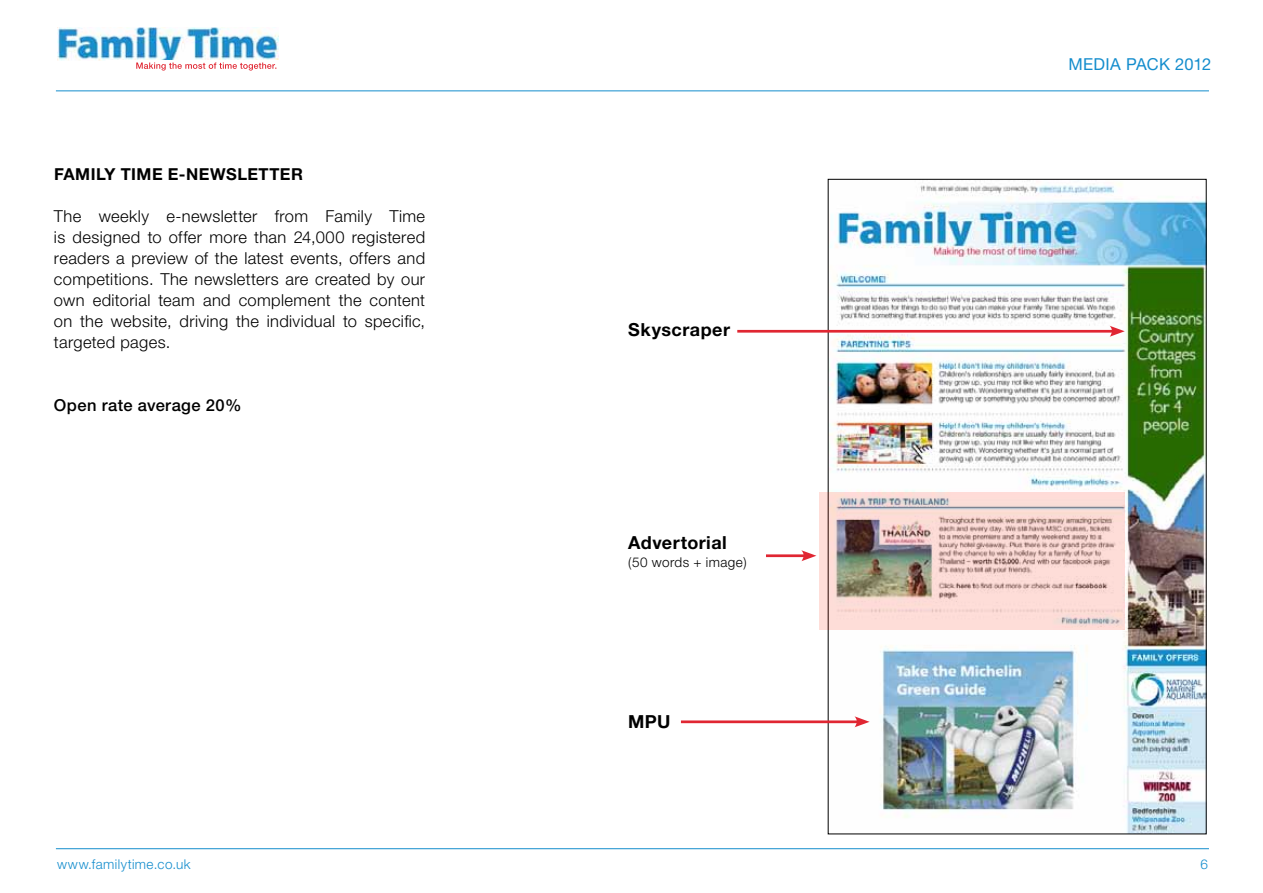
<style>
.page{position:relative;width:1263px;height:893px;background:#fff}
.page>*{position:absolute;margin:0;border:0;box-sizing:border-box;transform-origin:0 0}
.t1{font:700 18px "Helvetica Neue";letter-spacing:.025em;color:#000}
.t2{font:300 16.5px/21px "Helvetica Neue";letter-spacing:.02em;color:#000;text-align:justify}
.t3{font:700 16.5px "Helvetica Neue";letter-spacing:.02em;color:#000}
.t4{font:500 16.5px "Helvetica Neue";letter-spacing:.025em;color:#000}
.t5{font:16.5px "Helvetica Neue";letter-spacing:.01em;color:#148dcd}
.t6{font:300 13.5px "Helvetica Neue";letter-spacing:.03em;color:#148dcd}
.t7{font:300 13.5px "Helvetica Neue";letter-spacing:.03em;color:#000}
</style>
<div class="page">
<hr style="left:56px;top:90px;width:1153px;height:1px;background:#148dcd">
<hr style="left:56px;top:848px;width:1153px;height:1px;background:#148dcd">
<img style="left:57px;top:28px;width:222px;height:33px">
<svg style="left:136px;top:63px;width:140px;height:8px"></svg>
<img style="left:830px;top:183px;width:374px;height:649px">
<hr style="left:766px;top:554px;width:40px;height:3px;background:#e02632">
<svg style="left:801px;top:550px;width:15px;height:11px"></svg>
<hr style="left:737px;top:330px;width:378px;height:3px;background:#e02632">
<svg style="left:1110px;top:326px;width:15px;height:11px"></svg>
<hr style="left:681px;top:720px;width:179px;height:3px;background:#e02632">
<svg style="left:854px;top:716px;width:15px;height:11px"></svg>
<img style="left:820px;top:492px;width:305px;height:137px">
<p class="t3" style="left:54px;top:164px;width:89px">Fami ly time</p>
<p class="t3" style="left:168px;top:164px;width:137px">e-Newsletter</p>
<p class="t2" style="left:54px;top:205px;width:373px">The weekly e-newsletter from Family Time is designed to offer more than 24,000 registered readers a preview of the latest events, offers and competitions. The newsletters are created by our own editorial team and complement the content on the website, driving the individual to specific, targeted pages.</p>
<p class="t4" style="left:54px;top:395px;width:189px">Open rate average 20%</p>
<p class="t1" style="left:628px;top:319px;width:103px">Skyscraper</p>
<p class="t1" style="left:628px;top:531px;width:100px">Advertorial</p>
<p class="t7" style="left:628px;top:554px;width:120px">(50 words + image)</p>
<p class="t1" style="left:628px;top:710px;width:41px">MPU</p>
<p class="t5" style="left:1068px;top:54px;width:144px">MEDIA PACK 2012</p>
<p class="t6" style="left:57px;top:856px;width:135px">www.familytime.co.uk</p>
<p class="t6" style="left:1200px;top:856px;width:9px">6</p>
</div>
